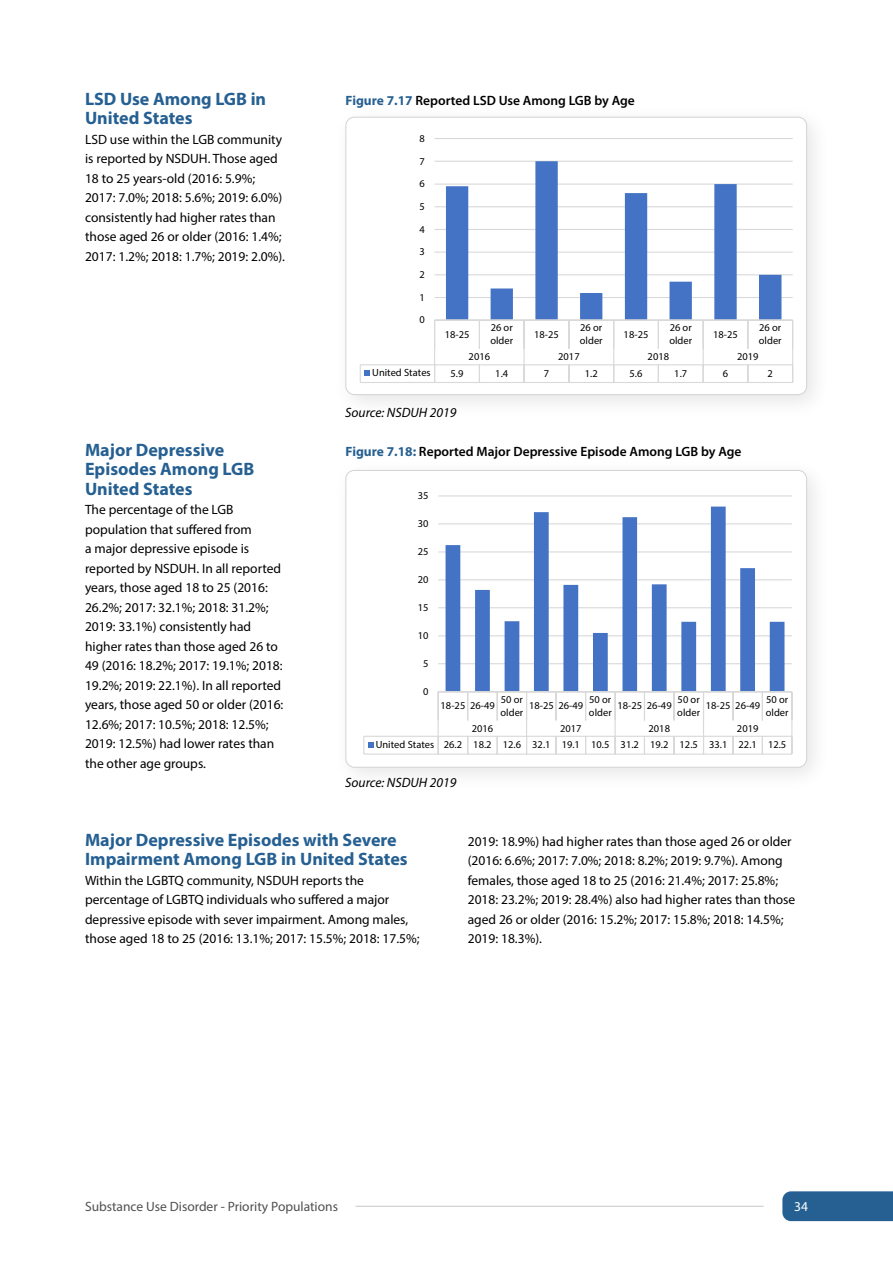
<style>
.page{position:relative;width:893px;height:1263px;background:#fff}
.page>*{position:absolute;margin:0;border:0;box-sizing:border-box;transform-origin:0 0}
.t1{font:700 18px/19.5px "Myriad Pro";color:#266092}
.BodyText{font:13.5px/19.5px "Myriad Pro";color:#000}
.t2{font:600 13.5px "Myriad Pro";color:#000}
.t3{font:13.5px "Myriad Pro";color:#505052}
.BodyText-2{font:italic 13.5px "Myriad Pro";color:#000}
.t4{font:13.5px "Myriad Pro";color:#fff}
.t5{font:10.5px/12.6px "Myriad Pro";letter-spacing:.005em;color:#000}
.s1{font-weight:700;color:#266092}
</style>
<div class="page">
<div style="left:333px;top:104px;width:499px;height:316px;background:#000;opacity:.1"></div>
<div style="left:346px;top:117px;width:461px;height:278px;background:#fff;border-radius:9px"></div>
<svg style="left:347px;top:122px;width:460px;height:268px"></svg>
<hr style="left:435px;top:297px;width:358px;height:1px;background:#d9d9d9">
<hr style="left:435px;top:274px;width:358px;height:1px;background:#d9d9d9">
<hr style="left:435px;top:252px;width:358px;height:1px;background:#d9d9d9">
<hr style="left:435px;top:229px;width:358px;height:1px;background:#d9d9d9">
<hr style="left:435px;top:206px;width:358px;height:1px;background:#d9d9d9">
<hr style="left:435px;top:184px;width:358px;height:1px;background:#d9d9d9">
<hr style="left:435px;top:161px;width:358px;height:1px;background:#d9d9d9">
<hr style="left:435px;top:138px;width:358px;height:1px;background:#d9d9d9">
<svg style="left:446px;top:161px;width:335px;height:159px"></svg>
<hr style="left:435px;top:320px;width:358px;height:1px;background:#d9d9d9">
<svg style="left:479px;top:321px;width:1px;height:28px"></svg>
<hr style="left:523px;top:320px;width:2px;height:29px;background:#d9d9d9">
<svg style="left:568px;top:321px;width:1px;height:28px"></svg>
<svg style="left:658px;top:321px;width:1px;height:28px"></svg>
<svg style="left:747px;top:321px;width:1px;height:28px"></svg>
<hr style="left:360px;top:364px;width:433px;height:1px;background:#d9d9d9">
<hr style="left:360px;top:382px;width:433px;height:1px;background:#d9d9d9">
<svg style="left:434px;top:320px;width:1px;height:62px"></svg>
<svg style="left:479px;top:365px;width:1px;height:17px"></svg>
<svg style="left:523px;top:349px;width:2px;height:33px"></svg>
<svg style="left:568px;top:365px;width:1px;height:17px"></svg>
<svg style="left:613px;top:321px;width:1px;height:61px"></svg>
<svg style="left:658px;top:365px;width:1px;height:17px"></svg>
<svg style="left:703px;top:321px;width:1px;height:61px"></svg>
<svg style="left:747px;top:365px;width:1px;height:17px"></svg>
<svg style="left:792px;top:321px;width:1px;height:61px"></svg>
<svg style="left:360px;top:365px;width:10px;height:17px"></svg>
<div style="left:345px;top:117px;width:462px;height:278px;border:1px solid #d2d4d4;border-radius:9px"></div>
<div style="left:333px;top:457px;width:499px;height:335px;background:#000;opacity:.1"></div>
<div style="left:346px;top:470px;width:461px;height:297px;background:#fff;border-radius:9px"></div>
<svg style="left:364px;top:496px;width:429px;height:258px"></svg>
<hr style="left:438px;top:663px;width:354px;height:1px;background:#d9d9d9">
<hr style="left:438px;top:635px;width:354px;height:1px;background:#d9d9d9">
<hr style="left:438px;top:607px;width:354px;height:1px;background:#d9d9d9">
<hr style="left:438px;top:579px;width:354px;height:1px;background:#d9d9d9">
<hr style="left:438px;top:551px;width:354px;height:1px;background:#d9d9d9">
<hr style="left:438px;top:523px;width:354px;height:1px;background:#d9d9d9">
<hr style="left:438px;top:495px;width:354px;height:1px;background:#d9d9d9">
<svg style="left:446px;top:507px;width:338px;height:184px"></svg>
<hr style="left:438px;top:691px;width:354px;height:1px;background:#d9d9d9">
<svg style="left:467px;top:692px;width:1px;height:28px"></svg>
<svg style="left:497px;top:692px;width:1px;height:28px"></svg>
<hr style="left:555px;top:692px;width:2px;height:28px;background:#d9d9d9">
<svg style="left:585px;top:692px;width:1px;height:28px"></svg>
<svg style="left:644px;top:692px;width:1px;height:28px"></svg>
<hr style="left:673px;top:692px;width:2px;height:28px;background:#d9d9d9">
<hr style="left:732px;top:692px;width:2px;height:28px;background:#d9d9d9">
<svg style="left:762px;top:692px;width:1px;height:28px"></svg>
<hr style="left:364px;top:736px;width:428px;height:1px;background:#d9d9d9">
<hr style="left:364px;top:753px;width:428px;height:2px;background:#d9d9d9">
<svg style="left:438px;top:692px;width:1px;height:61px"></svg>
<svg style="left:467px;top:737px;width:1px;height:16px"></svg>
<svg style="left:497px;top:737px;width:1px;height:16px"></svg>
<svg style="left:526px;top:692px;width:1px;height:61px"></svg>
<svg style="left:555px;top:737px;width:2px;height:16px"></svg>
<svg style="left:585px;top:737px;width:1px;height:16px"></svg>
<svg style="left:615px;top:692px;width:1px;height:61px"></svg>
<svg style="left:644px;top:737px;width:1px;height:16px"></svg>
<svg style="left:673px;top:737px;width:2px;height:16px"></svg>
<svg style="left:703px;top:692px;width:1px;height:61px"></svg>
<svg style="left:732px;top:737px;width:2px;height:16px"></svg>
<svg style="left:762px;top:737px;width:1px;height:16px"></svg>
<svg style="left:791px;top:692px;width:1px;height:61px"></svg>
<svg style="left:363px;top:736px;width:10px;height:18px"></svg>
<div style="left:345px;top:470px;width:462px;height:298px;border:1px solid #d2d4d4;border-radius:9px"></div>
<div style="left:782px;top:1191px;width:111px;height:30px;background:#266092"></div>
<hr style="left:355px;top:1206px;width:409px;height:1px;background:#c7c8ca">
<p class="t1" style="left:85px;top:88px;width:183px">LSD Use Among LGB in<br>United States</p>
<p class="BodyText" style="left:85px;top:129px;width:202px">LSD use within the LGB community is reported by NSDUH. Those aged 18 to 25 years-old (2016: 5.9%; 2017: 7.0%; 2018: 5.6%; 2019: 6.0%) consistently had higher rates than those aged 26 or older (2016: 1.4%; 2017: 1.2%; 2018: 1.7%; 2019: 2.0%).</p>
<p class="t1" style="left:85px;top:439px;width:171px">Major Depressive<br>Episodes Among LGB<br>United States</p>
<p class="BodyText" style="left:85px;top:500px;width:200px">The percentage of the LGB population that suffered from<br>a major depressive episode is reported by NSDUH. In all reported years, those aged 18 to 25 (2016:<br>26.2%; 2017: 32.1%; 2018: 31.2%;<br>2019: 33.1%) consistently had higher rates than those aged 26 to<br>49 (2016: 18.2%; 2017: 19.1%; 2018:<br>19.2%; 2019: 22.1%). In all reported years, those aged 50 or older (2016:<br>12.6%; 2017: 10.5%; 2018: 12.5%;<br>2019: 12.5%) had lower rates than the other age groups.</p>
<p class="t2" style="left:345px;top:91px;width:291px"><span class="s1">Figure 7.17</span> Reported LSD Use Among LGB by Age</p>
<p class="t5" style="left:420px;top:132px;width:7px">8</p>
<p class="t5" style="left:420px;top:155px;width:7px">7</p>
<p class="t5" style="left:420px;top:177px;width:7px">6</p>
<p class="t5" style="left:420px;top:200px;width:7px">5</p>
<p class="t5" style="left:420px;top:223px;width:7px">4</p>
<p class="t5" style="left:420px;top:245px;width:7px">3</p>
<p class="t5" style="left:420px;top:268px;width:7px">2</p>
<p class="t5" style="left:420px;top:291px;width:7px">1</p>
<p class="t5" style="left:420px;top:313px;width:7px">0</p>
<p class="t5" style="left:445px;top:328px;width:26px">18-25</p>
<p class="t5" style="left:490px;top:321px;width:24px">26 or older</p>
<p class="t5" style="left:534px;top:328px;width:26px">18-25</p>
<p class="t5" style="left:580px;top:321px;width:24px">26 or older</p>
<p class="t5" style="left:624px;top:328px;width:26px">18-25</p>
<p class="t5" style="left:669px;top:321px;width:24px">26 or older</p>
<p class="t5" style="left:713px;top:328px;width:26px">18-25</p>
<p class="t5" style="left:759px;top:321px;width:24px">26 or older</p>
<p class="t5" style="left:469px;top:350px;width:23px">2016</p>
<p class="t5" style="left:558px;top:350px;width:23px">2017</p>
<p class="t5" style="left:648px;top:350px;width:23px">2018</p>
<p class="t5" style="left:737px;top:350px;width:23px">2019</p>
<p class="t5" style="left:372px;top:366px;width:60px">United States</p>
<p class="t5" style="left:451px;top:367px;width:14px">5.9</p>
<p class="t5" style="left:495px;top:367px;width:14px">1.4</p>
<p class="t5" style="left:544px;top:367px;width:7px">7</p>
<p class="t5" style="left:585px;top:367px;width:14px">1.2</p>
<p class="t5" style="left:629px;top:367px;width:14px">5.6</p>
<p class="t5" style="left:674px;top:367px;width:14px">1.7</p>
<p class="t5" style="left:723px;top:367px;width:7px">6</p>
<p class="t5" style="left:767px;top:367px;width:7px">2</p>
<p class="BodyText-2" style="left:345px;top:404px;width:113px">Source: NSDUH 2019</p>
<p class="t2" style="left:345px;top:443px;width:398px"><span class="s1">Figure 7.18:</span> Reported Major Depressive Episode Among LGB by Age</p>
<p class="t5" style="left:418px;top:489px;width:12px">35</p>
<p class="t5" style="left:418px;top:517px;width:12px">30</p>
<p class="t5" style="left:418px;top:545px;width:12px">25</p>
<p class="t5" style="left:418px;top:573px;width:12px">20</p>
<p class="t5" style="left:418px;top:601px;width:12px">15</p>
<p class="t5" style="left:418px;top:629px;width:12px">10</p>
<p class="t5" style="left:423px;top:657px;width:7px">5</p>
<p class="t5" style="left:423px;top:685px;width:7px">0</p>
<p class="t5" style="left:441px;top:699px;width:56px">18-25 26-49</p>
<p class="t5" style="left:500px;top:693px;width:24px">50 or older</p>
<p class="t5" style="left:529px;top:699px;width:56px">18-25 26-49</p>
<p class="t5" style="left:589px;top:693px;width:24px">50 or older</p>
<p class="t5" style="left:617px;top:699px;width:56px">18-25 26-49</p>
<p class="t5" style="left:677px;top:693px;width:24px">50 or older</p>
<p class="t5" style="left:706px;top:699px;width:56px">18-25 26-49</p>
<p class="t5" style="left:766px;top:693px;width:24px">50 or older</p>
<p class="t5" style="left:472px;top:722px;width:23px">2016</p>
<p class="t5" style="left:560px;top:722px;width:23px">2017</p>
<p class="t5" style="left:648px;top:722px;width:23px">2018</p>
<p class="t5" style="left:376px;top:719px;width:412px;line-height:16.8px;text-indent:361px">2019<br>United States 26.2 18.2 12.6 32.1 19.1 10.5 31.2 19.2 12.5 33.1 22.1 12.5</p>
<p class="BodyText-2" style="left:345px;top:774px;width:113px">Source: NSDUH 2019</p>
<p class="t1" style="left:85px;top:829px;width:324px">Major Depressive Episodes with Severe<br>Impairment Among LGB in United States</p>
<p class="BodyText" style="left:85px;top:870px;width:336px">Within the LGBTQ community, NSDUH reports the percentage of LGBTQ individuals who suffered a major depressive episode with sever impairment. Among males, those aged 18 to 25 (2016: 13.1%; 2017: 15.5%; 2018: 17.5%;</p>
<p class="BodyText" style="left:468px;top:831px;width:329px">2019: 18.9%) had higher rates than those aged 26 or older (2016: 6.6%; 2017: 7.0%; 2018: 8.2%; 2019: 9.7%). Among females, those aged 18 to 25 (2016: 21.4%; 2017: 25.8%; 2018: 23.2%; 2019: 28.4%) also had higher rates than those aged 26 or older (2016: 15.2%; 2017: 15.8%; 2018: 14.5%; 2019: 18.3%).</p>
<p class="t3" style="left:85px;top:1198px;width:254px">Substance Use Disorder - Priority Populations</p>
<p class="t4" style="left:794px;top:1198px;width:15px">34</p>
</div>
